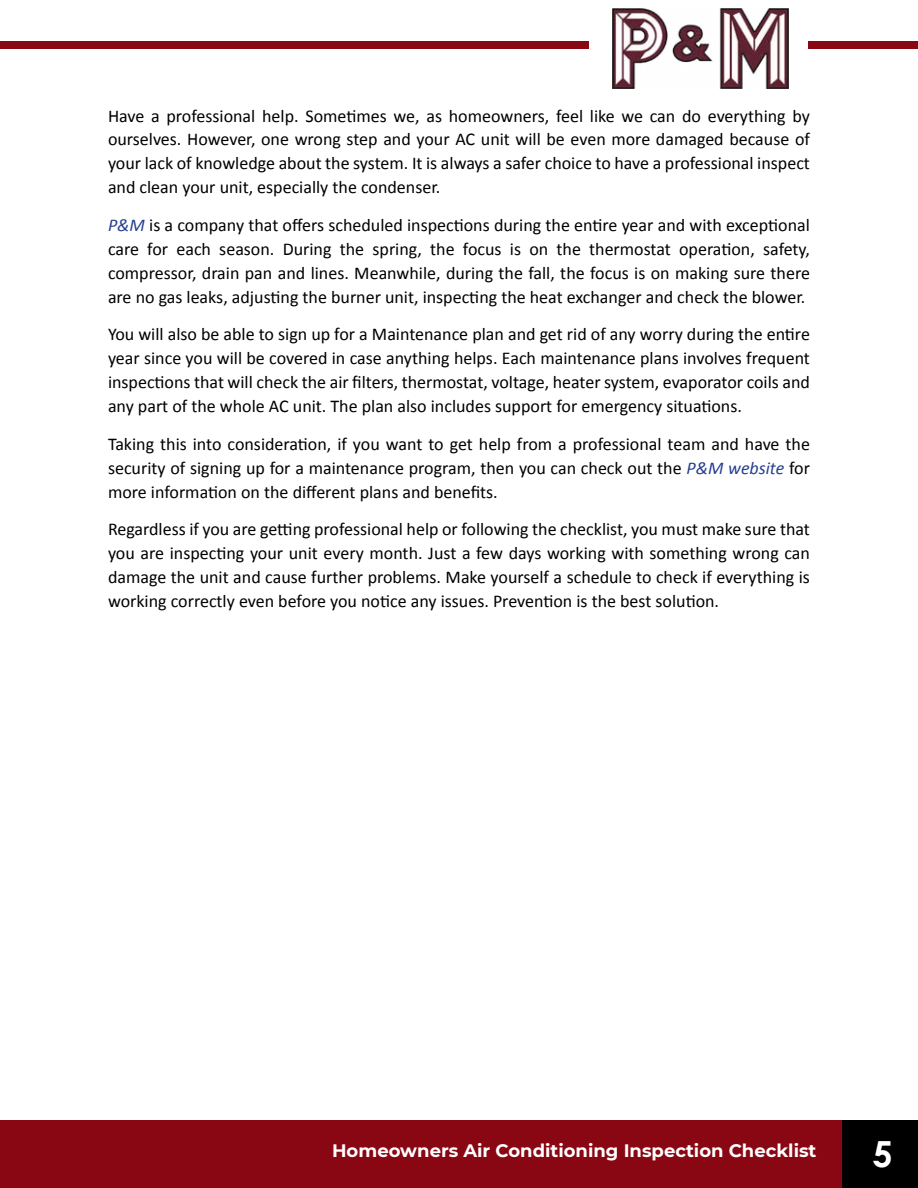
<style>
.page{position:relative;width:918px;height:1188px;background:#fff}
.page>*{position:absolute;margin:0;border:0;box-sizing:border-box;transform-origin:0 0}
.t1{font:700 36px "Century Gothic";color:#fff}
.t2{font:18px/24px "Calibri";color:#000;text-align:justify}
.t3{font:700 18px "Montserrat";color:#fff}
.s1{font-style:italic;color:#25408f}
</style>
<div class="page">
<div style="left:0;top:1120px;width:918px;height:68px;background:#890712"></div>
<div style="left:0;top:41px;width:918px;height:8px;background:#890712"></div>
<div style="left:842px;top:1120px;width:76px;height:68px;background:#000"></div>
<div style="left:590px;top:8px;width:218px;height:81px;background:#fff"></div>
<img style="left:613px;top:8px;width:175px;height:81px">
<p class="t2" style="left:108px;top:104px;width:704px">Have a professional help. Sometimes we, as homeowners, feel like we can do everything by ourselves. However, one wrong step and your AC unit will be even more damaged because of your lack of knowledge about the system. It is always a safer choice to have a professional inspect and clean your unit, especially the condenser.</p>
<p class="t2" style="left:108px;top:213px;width:704px"><span class="s1">P&amp;M</span> is a company that offers scheduled inspections during the entire year and with exceptional care for each season. During the spring, the focus is on the thermostat operation, safety, compressor, drain pan and lines. Meanwhile, during the fall, the focus is on making sure there are no gas leaks, adjusting the burner unit, inspecting the heat exchanger and check the blower.</p>
<p class="t2" style="left:108px;top:323px;width:703px">You will also be able to sign up for a Maintenance plan and get rid of any worry during the entire year since you will be covered in case anything helps. Each maintenance plans involves frequent inspections that will check the air filters, thermostat, voltage, heater system, evaporator coils and any part of the whole AC unit. The plan also includes support for emergency situations.</p>
<p class="t2" style="left:108px;top:432px;width:704px">Taking this into consideration, if you want to get help from a professional team and have the security of signing up for a maintenance program, then you can check out the <span class="s1">P&amp;M website</span> for more information on the different plans and benefits.</p>
<p class="t2" style="left:108px;top:517px;width:704px">Regardless if you are getting professional help or following the checklist, you must make sure that you are inspecting your unit every month. Just a few days working with something wrong can damage the unit and cause further problems. Make yourself a schedule to check if everything is working correctly even before you notice any issues. Prevention is the best solution.</p>
<p class="t3" style="left:332px;top:1138px;width:486px">Homeowners Air Conditioning Inspection Checklist</p>
<h1 class="t1" style="left:873px;top:1127px;width:22px">5</h1>
</div>
